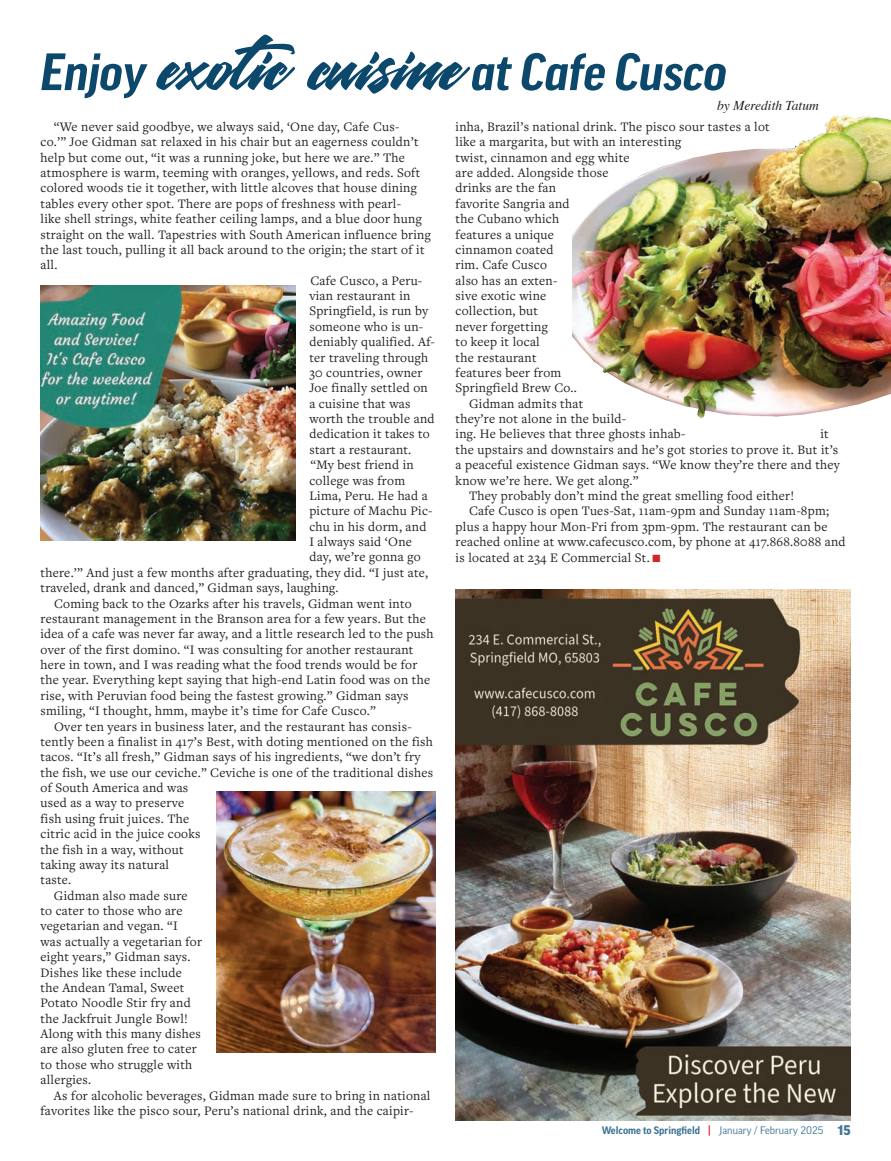
<style>
.page{position:relative;width:891px;height:1161px;background:#fff}
.page>*{position:absolute;margin:0;border:0;box-sizing:border-box;transform-origin:0 0}
.t1{font:italic 700 condensed 50.7px "Good Pro";color:#0b486b;scale:1.19 1}
.t2{font:13.5px "Freight Text Pro";letter-spacing:.02em;color:#231f20}
.t3{font:italic 13.5px "Times";color:#231f20}
.t4{font:700 10.5px "Good Pro";color:#3f7695}
.s1{font-family:"Emerald";font-weight:400;font-style:normal;font-stretch:normal}
.s2{color:#d1232a}
.s3{font-stretch:condensed;color:#d1232a}
.s4{font-weight:400}
.s5{font-weight:900;font-size:13.5px}
</style>
<div class="page">
<img style="left:456px;top:590px;width:394px;height:530px">
<img style="left:572px;top:115px;width:319px;height:304px">
<img style="left:216px;top:791px;width:219px;height:262px">
<img style="left:40px;top:286px;width:256px;height:255px">
<h1 class="t1" style="left:40px;top:44px;width:578px">Enjoy <span class="s1">exotic cuisine</span> at Cafe Cusco</h1>
<p class="t3" style="left:717px;top:94px;width:103px">by Meredith Tatum</p>
<p class="t2" style="left:54px;top:118px;width:347px">“We never said goodbye, we always said, ‘One day, Cafe Cus-</p>
<p class="t2" style="left:40px;top:133px;width:380px">co.’” Joe Gidman sat relaxed in his chair but an eagerness couldn’t</p>
<p class="t2" style="left:40px;top:148px;width:366px">help but come out, “it was a running joke, but here we are.” The</p>
<p class="t2" style="left:40px;top:164px;width:381px">atmosphere is warm, teeming with oranges, yellows, and reds. Soft</p>
<p class="t2" style="left:40px;top:179px;width:378px">colored woods tie it together, with little alcoves that house dining</p>
<p class="t2" style="left:40px;top:195px;width:362px">tables every other spot. There are pops of freshness with pearl-</p>
<p class="t2" style="left:40px;top:210px;width:383px">like shell strings, white feather ceiling lamps, and a blue door hung</p>
<p class="t2" style="left:40px;top:225px;width:392px">straight on the wall. Tapestries with South American influence bring</p>
<p class="t2" style="left:40px;top:241px;width:386px">the last touch, pulling it all back around to the origin; the start of it</p>
<p class="t2" style="left:40px;top:256px;width:18px">all.</p>
<p class="t2" style="left:310px;top:271px;width:113px">Cafe Cusco, a Peru-</p>
<p class="t2" style="left:309px;top:287px;width:103px">vian restaurant in</p>
<p class="t2" style="left:309px;top:302px;width:120px">Springfield, is run by</p>
<p class="t2" style="left:309px;top:318px;width:115px">someone who is un-</p>
<p class="t2" style="left:309px;top:333px;width:127px">deniably qualified. Af-</p>
<p class="t2" style="left:309px;top:348px;width:120px">ter traveling through</p>
<p class="t2" style="left:309px;top:364px;width:115px">30 countries, owner</p>
<p class="t2" style="left:309px;top:379px;width:120px">Joe finally settled on</p>
<p class="t2" style="left:309px;top:394px;width:103px">a cuisine that was</p>
<p class="t2" style="left:309px;top:410px;width:127px">worth the trouble and</p>
<p class="t2" style="left:309px;top:425px;width:122px">dedication it takes to</p>
<p class="t2" style="left:309px;top:441px;width:103px">start a restaurant.</p>
<p class="t2" style="left:311px;top:456px;width:105px">“My best friend in</p>
<p class="t2" style="left:309px;top:471px;width:97px">college was from</p>
<p class="t2" style="left:309px;top:487px;width:120px">Lima, Peru. He had a</p>
<p class="t2" style="left:309px;top:502px;width:125px">picture of Machu Pic-</p>
<p class="t2" style="left:309px;top:517px;width:118px">chu in his dorm, and</p>
<p class="t2" style="left:309px;top:533px;width:104px">I always said ‘One</p>
<p class="t2" style="left:309px;top:548px;width:113px">day, we’re gonna go</p>
<p class="t2" style="left:41px;top:564px;width:389px">there.’” And just a few months after graduating, they did. “I just ate,</p>
<p class="t2" style="left:41px;top:579px;width:300px">traveled, drank and danced,” Gidman says, laughing.</p>
<p class="t2" style="left:54px;top:594px;width:359px">Coming back to the Ozarks after his travels, Gidman went into</p>
<p class="t2" style="left:41px;top:610px;width:387px">restaurant management in the Branson area for a few years. But the</p>
<p class="t2" style="left:41px;top:625px;width:395px">idea of a cafe was never far away, and a little research led to the push</p>
<p class="t2" style="left:41px;top:640px;width:375px">over of the first domino. “I was consulting for another restaurant</p>
<p class="t2" style="left:41px;top:656px;width:378px">here in town, and I was reading what the food trends would be for</p>
<p class="t2" style="left:41px;top:671px;width:391px">the year. Everything kept saying that high-end Latin food was on the</p>
<p class="t2" style="left:41px;top:687px;width:370px">rise, with Peruvian food being the fastest growing.” Gidman says</p>
<p class="t2" style="left:41px;top:702px;width:337px">smiling, “I thought, hmm, maybe it’s time for Cafe Cusco.”</p>
<p class="t2" style="left:54px;top:717px;width:359px">Over ten years in business later, and the restaurant has consis-</p>
<p class="t2" style="left:40px;top:733px;width:394px">tently been a finalist in 417’s Best, with doting mentioned on the fish</p>
<p class="t2" style="left:40px;top:748px;width:382px">tacos. “It’s all fresh,” Gidman says of his ingredients, “we don’t fry</p>
<p class="t2" style="left:40px;top:763px;width:394px">the fish, we use our ceviche.” Ceviche is one of the traditional dishes</p>
<p class="t2" style="left:40px;top:779px;width:149px">of South America and was</p>
<p class="t2" style="left:40px;top:794px;width:145px">used as a way to preserve</p>
<p class="t2" style="left:40px;top:810px;width:150px">fish using fruit juices. The</p>
<p class="t2" style="left:40px;top:825px;width:162px">citric acid in the juice cooks</p>
<p class="t2" style="left:40px;top:840px;width:145px">the fish in a way, without</p>
<p class="t2" style="left:40px;top:856px;width:130px">taking away its natural</p>
<p class="t2" style="left:40px;top:871px;width:32px">taste.</p>
<p class="t2" style="left:54px;top:886px;width:135px">Gidman also made sure</p>
<p class="t2" style="left:40px;top:902px;width:144px">to cater to those who are</p>
<p class="t2" style="left:40px;top:917px;width:139px">vegetarian and vegan. “I</p>
<p class="t2" style="left:40px;top:933px;width:163px">was actually a vegetarian for</p>
<p class="t2" style="left:40px;top:948px;width:152px">eight years,” Gidman says.</p>
<p class="t2" style="left:40px;top:963px;width:143px">Dishes like these include</p>
<p class="t2" style="left:40px;top:979px;width:145px">the Andean Tamal, Sweet</p>
<p class="t2" style="left:40px;top:994px;width:152px">Potato Noodle Stir fry and</p>
<p class="t2" style="left:40px;top:1009px;width:149px">the Jackfruit Jungle Bowl!</p>
<p class="t2" style="left:40px;top:1025px;width:162px">Along with this many dishes</p>
<p class="t2" style="left:40px;top:1040px;width:158px">are also gluten free to cater</p>
<p class="t2" style="left:40px;top:1056px;width:153px">to those who struggle with</p>
<p class="t2" style="left:40px;top:1071px;width:52px">allergies.</p>
<p class="t2" style="left:54px;top:1086px;width:378px">As for alcoholic beverages, Gidman made sure to bring in national</p>
<p class="t2" style="left:40px;top:1102px;width:374px">favorites like the pisco sour, Peru’s national drink, and the caipir-</p>
<p class="t2" style="left:456px;top:118px;width:316px">inha, Brazil’s national drink. The pisco sour tastes a lot</p>
<p class="t2" style="left:456px;top:133px;width:227px">like a margarita, but with an interesting</p>
<p class="t2" style="left:456px;top:148px;width:175px">twist, cinnamon and egg white</p>
<p class="t2" style="left:456px;top:164px;width:154px">are added. Alongside those</p>
<p class="t2" style="left:456px;top:179px;width:102px">drinks are the fan</p>
<p class="t2" style="left:456px;top:195px;width:116px">favorite Sangria and</p>
<p class="t2" style="left:456px;top:210px;width:105px">the Cubano which</p>
<p class="t2" style="left:456px;top:225px;width:100px">features a unique</p>
<p class="t2" style="left:456px;top:241px;width:100px">cinnamon coated</p>
<p class="t2" style="left:456px;top:256px;width:93px">rim. Cafe Cusco</p>
<p class="t2" style="left:456px;top:271px;width:103px">also has an exten-</p>
<p class="t2" style="left:456px;top:287px;width:92px">sive exotic wine</p>
<p class="t2" style="left:456px;top:302px;width:84px">collection, but</p>
<p class="t2" style="left:456px;top:318px;width:94px">never forgetting</p>
<p class="t2" style="left:456px;top:333px;width:86px">to keep it local</p>
<p class="t2" style="left:456px;top:348px;width:82px">the restaurant</p>
<p class="t2" style="left:456px;top:364px;width:107px">features beer from</p>
<p class="t2" style="left:456px;top:379px;width:123px">Springfield Brew Co..</p>
<p class="t2" style="left:469px;top:394px;width:116px">Gidman admits that</p>
<p class="t2" style="left:456px;top:410px;width:172px">they’re not alone in the build-</p>
<p class="t2" style="left:456px;top:425px;width:231px">ing. He believes that three ghosts inhab-</p>
<p class="t2" style="left:821px;top:425px;width:10px">it</p>
<p class="t2" style="left:456px;top:441px;width:384px">the upstairs and downstairs and he’s got stories to prove it. But it’s</p>
<p class="t2" style="left:456px;top:456px;width:386px">a peaceful existence Gidman says. “We know they’re there and they</p>
<p class="t2" style="left:456px;top:471px;width:184px">know we’re here. We get along.”</p>
<p class="t2" style="left:469px;top:487px;width:327px">They probably don’t mind the great smelling food either!</p>
<p class="t2" style="left:469px;top:502px;width:362px">Cafe Cusco is open Tues-Sat, 11am-9pm and Sunday 11am-8pm;</p>
<p class="t2" style="left:456px;top:517px;width:373px">plus a happy hour Mon-Fri from 3pm-9pm. The restaurant can be</p>
<p class="t2" style="left:456px;top:533px;width:392px">reached online at www.cafecusco.com, by phone at 417.868.8088 and</p>
<p class="t2" style="left:456px;top:549px;width:206px">is located at 234 E Commercial St. <span class="s2">■</span></p>
<p class="t4" style="left:602px;top:1124px;width:250px">Welcome to Springfield <span class="s3">|</span> <span class="s4">January / February 2025</span> <span class="s5">15</span></p>
</div>
